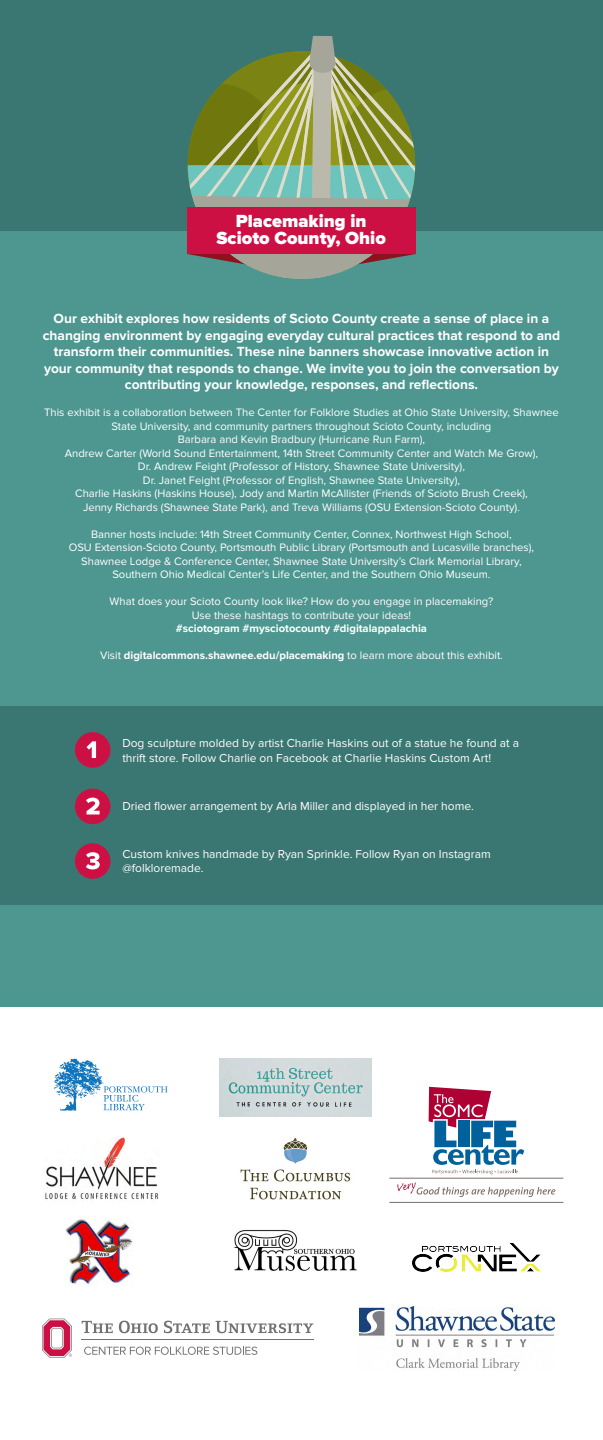
<style>
.page{position:relative;width:603px;height:1440px;background:#fff}
.page>*{position:absolute;margin:0;border:0;box-sizing:border-box;transform-origin:0 0}
.t1{font:900 18.2px/17.3px "Proxima Nova";color:#fff;text-align:center}
.t2{font:700 13.75px/16.5px "Proxima Nova";color:#fff;text-align:center}
.t3{font:12px/14.4px "Proxima Nova";color:#fff}
.t4{font:11.25px/13.5px "Proxima Nova";color:#fff;text-align:center}
.t5{font:700 11.25px "Proxima Nova";color:#fff}
.s1{font-weight:400}
</style>
<div class="page">
<div style="left:0;top:0;width:603px;height:1006px;background:#4e9690"></div>
<div style="left:0;top:0;width:603px;height:230px;background:#3a7672"></div>
<svg style="left:187px;top:36px;width:229px;height:243px"></svg>
<div style="left:187px;top:207px;width:229px;height:47px;background:#cd1044"></div>
<img style="left:240px;top:1138px;width:111px;height:61px">
<img style="left:234px;top:1229px;width:123px;height:42px">
<svg style="left:54px;top:1058px;width:114px;height:53px"></svg>
<img style="left:412px;top:1244px;width:129px;height:27px">
<img style="left:45px;top:1137px;width:113px;height:63px">
<img style="left:65px;top:1219px;width:68px;height:65px">
<svg style="left:397px;top:1182px;width:158px;height:15px"></svg>
<hr style="left:389px;top:1178px;width:174px;height:1px;background:#7d6e66">
<hr style="left:389px;top:1202px;width:174px;height:1px;background:#7d6e66">
<svg style="left:429px;top:1087px;width:95px;height:87px"></svg>
<img style="left:360px;top:1306px;width:195px;height:65px">
<svg style="left:84px;top:1347px;width:173px;height:8px"></svg>
<hr style="left:82px;top:1340px;width:232px;height:1px;background:#717271">
<svg style="left:82px;top:1321px;width:31px;height:12px"></svg>
<svg style="left:119px;top:1321px;width:39px;height:12px"></svg>
<svg style="left:164px;top:1321px;width:46px;height:12px"></svg>
<svg style="left:216px;top:1321px;width:98px;height:12px"></svg>
<svg style="left:42px;top:1319px;width:30px;height:39px"></svg>
<img style="left:219px;top:1058px;width:153px;height:59px">
<div style="left:0;top:706px;width:603px;height:199px;background:#3a7672"></div>
<div style="left:75px;top:732px;width:35px;height:36px;background:#cd1044;border-radius:50%"></div>
<svg style="left:87px;top:741px;width:9px;height:17px"></svg>
<div style="left:75px;top:789px;width:35px;height:35px;background:#cd1044;border-radius:50%"></div>
<svg style="left:86px;top:798px;width:14px;height:16px"></svg>
<div style="left:75px;top:843px;width:35px;height:36px;background:#cd1044;border-radius:50%"></div>
<svg style="left:86px;top:852px;width:14px;height:17px"></svg>
<p class="t1" style="left:216px;top:213px;width:171px">Placemaking in<br>Scioto County, Ohio</p>
<p class="t2" style="left:43px;top:311px;width:519px">Our exhibit explores how residents of Scioto County create a sense of place in a changing environment by engaging everyday cultural practices that respond to and transform their communities. These nine banners showcase innovative action in your community that responds to change. We invite you to join the conversation by contributing your knowledge, responses, and reflections.</p>
<p class="t4" style="left:44px;top:406px;width:516px">This exhibit is a collaboration between The Center for Folklore Studies at Ohio State University, Shawnee State University, and community partners throughout Scioto County, including<br>Barbara and Kevin Bradbury (Hurricane Run Farm),<br>Andrew Carter (World Sound Entertainment, 14th Street Community Center and Watch Me Grow),<br>Dr. Andrew Feight (Professor of History, Shawnee State University),<br>Dr. Janet Feight (Professor of English, Shawnee State University),<br>Charlie Haskins (Haskins House), Jody and Martin McAllister (Friends of Scioto Brush Creek),<br>Jenny Richards (Shawnee State Park), and Treva Williams (OSU Extension-Scioto County).</p>
<p class="t4" style="left:69px;top:527px;width:467px">Banner hosts include: 14th Street Community Center, Connex, Northwest High School,<br>OSU Extension-Scioto County, Portsmouth Public Library (Portsmouth and Lucasville branches),<br>Shawnee Lodge &amp; Conference Center, Shawnee State University’s Clark Memorial Library,</p>
<p class="t4" style="left:112px;top:568px;width:380px">Southern Ohio Medical Center’s Life Center, and the Southern Ohio Museum.</p>
<p class="t4" style="left:110px;top:595px;width:385px">What does your Scioto County look like? How do you engage in placemaking?</p>
<p class="t4" style="left:192px;top:608px;width:221px">Use these hashtags to contribute your ideas!</p>
<p class="t5" style="left:176px;top:622px;width:253px">#sciotogram #mysciotocounty #digitalappalachia</p>
<p class="t5" style="left:100px;top:649px;width:404px"><span class="s1">Visit</span> digitalcommons.shawnee.edu/placemaking <span class="s1">to learn more about this exhibit.</span></p>
<p class="t3" style="left:122px;top:736px;width:398px">Dog sculpture molded by artist Charlie Haskins out of a statue he found at a thrift store. Follow Charlie on Facebook at Charlie Haskins Custom Art!</p>
<p class="t3" style="left:122px;top:799px;width:353px">Dried flower arrangement by Arla Miller and displayed in her home.</p>
<p class="t3" style="left:122px;top:847px;width:370px">Custom knives handmade by Ryan Sprinkle. Follow Ryan on Instagram @folkloremade.</p>
</div>
